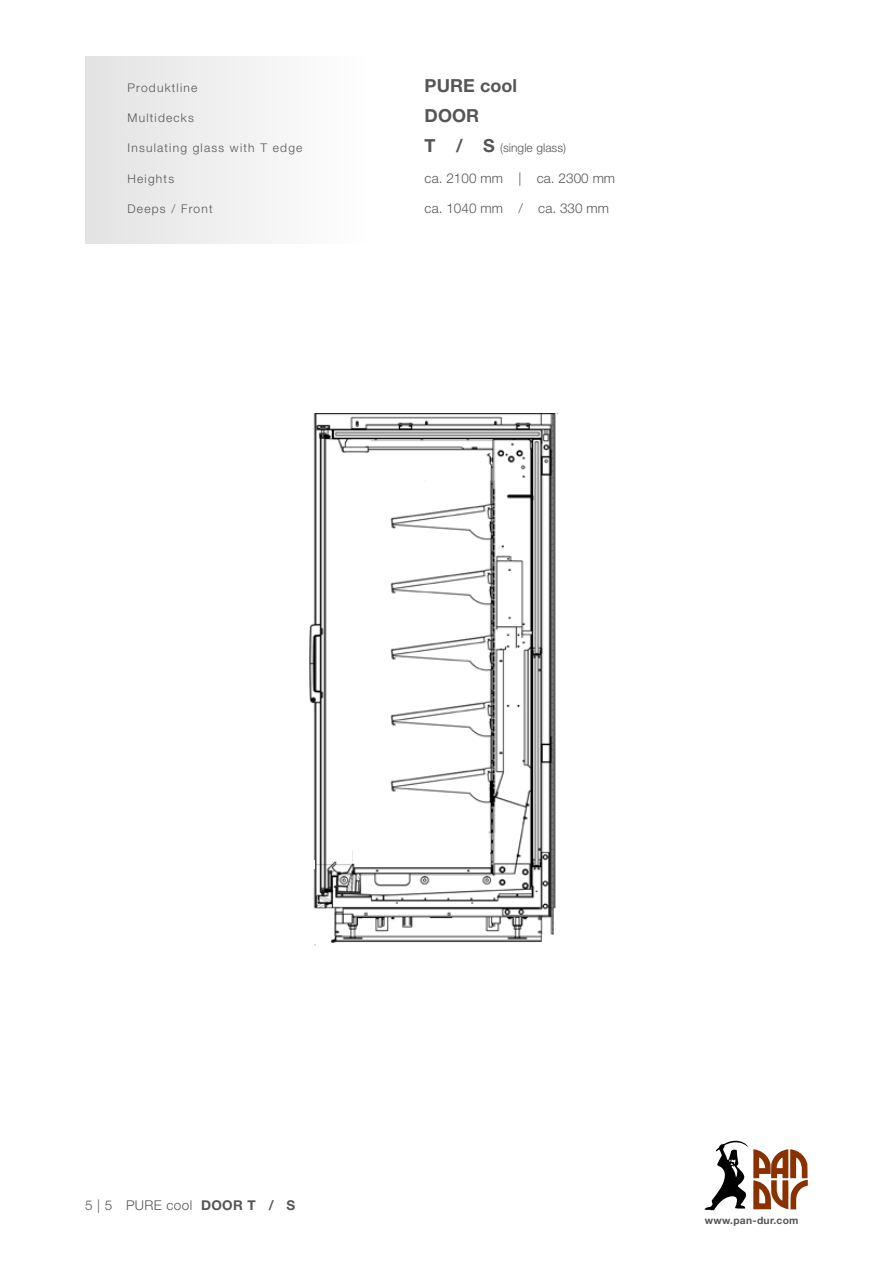
<style>
.page{position:relative;width:893px;height:1263px;background:#fff}
.page>*{position:absolute;margin:0;border:0;box-sizing:border-box;transform-origin:0 0}
.t1{font:700 18px "Helvetica Neue";letter-spacing:.005em;color:#565656}
.t2{font:300 13.5px "Helvetica Neue";letter-spacing:.005em;color:#565656}
.t3{font:300 13.5px "Helvetica Neue";letter-spacing:.03em;color:#565656}
.t4{font:300 12px "Helvetica Neue";letter-spacing:.1em;color:#565656}
.t5{font:300 12px "Helvetica Neue";letter-spacing:.005em;color:#565656}
.t6{font:700 10.2px "Helvetica Neue";letter-spacing:.03em;color:#565656}
.s1{font-weight:700;font-size:18px}
.s2{font-weight:700}
</style>
<div class="page">
<svg style="left:704px;top:1140px;width:104px;height:70px"></svg>
<img style="left:309px;top:414px;width:247px;height:531px">
<div style="left:85px;top:56px;width:281px;height:187px;background:linear-gradient(to right,#e2e2e2,#fefefe)"></div>
<div style="left:292px;top:861px;width:22px;height:8px;background:#fff"></div>
<div style="left:292px;top:909px;width:39px;height:35px;background:#fff"></div>
<div style="left:542px;top:935px;width:40px;height:35px;background:#fff"></div>
<div style="left:554px;top:909px;width:39px;height:35px;background:#fff"></div>
<div style="left:353px;top:841px;width:137px;height:21px;background:#fff"></div>
<p class="t4" style="left:128px;top:80px;width:71px">Produktline</p>
<h1 class="t1" style="left:425px;top:74px;width:94px">PURE cool</h1>
<p class="t4" style="left:128px;top:110px;width:68px">Multidecks</p>
<h1 class="t1" style="left:425px;top:104px;width:56px">DOOR</h1>
<p class="t4" style="left:128px;top:141px;width:176px">Insulating glass with T edge</p>
<p class="t5" style="left:425px;top:141px;width:143px"><span class="s1">T / S</span> (single glass)</p>
<p class="t4" style="left:128px;top:171px;width:48px">Heights</p>
<p class="t2" style="left:425px;top:170px;width:192px">ca. 2100 mm | ca. 2300 mm</p>
<p class="t4" style="left:128px;top:201px;width:87px">Deeps / Front</p>
<p class="t2" style="left:425px;top:200px;width:186px">ca. 1040 mm / ca. 330 mm</p>
<p class="t3" style="left:85px;top:1197px;width:212px">5 | 5 PURE cool <span class="s2">DOOR T / S</span></p>
<p class="t6" style="left:705px;top:1214px;width:95px">www.pan-dur.com</p>
</div>
